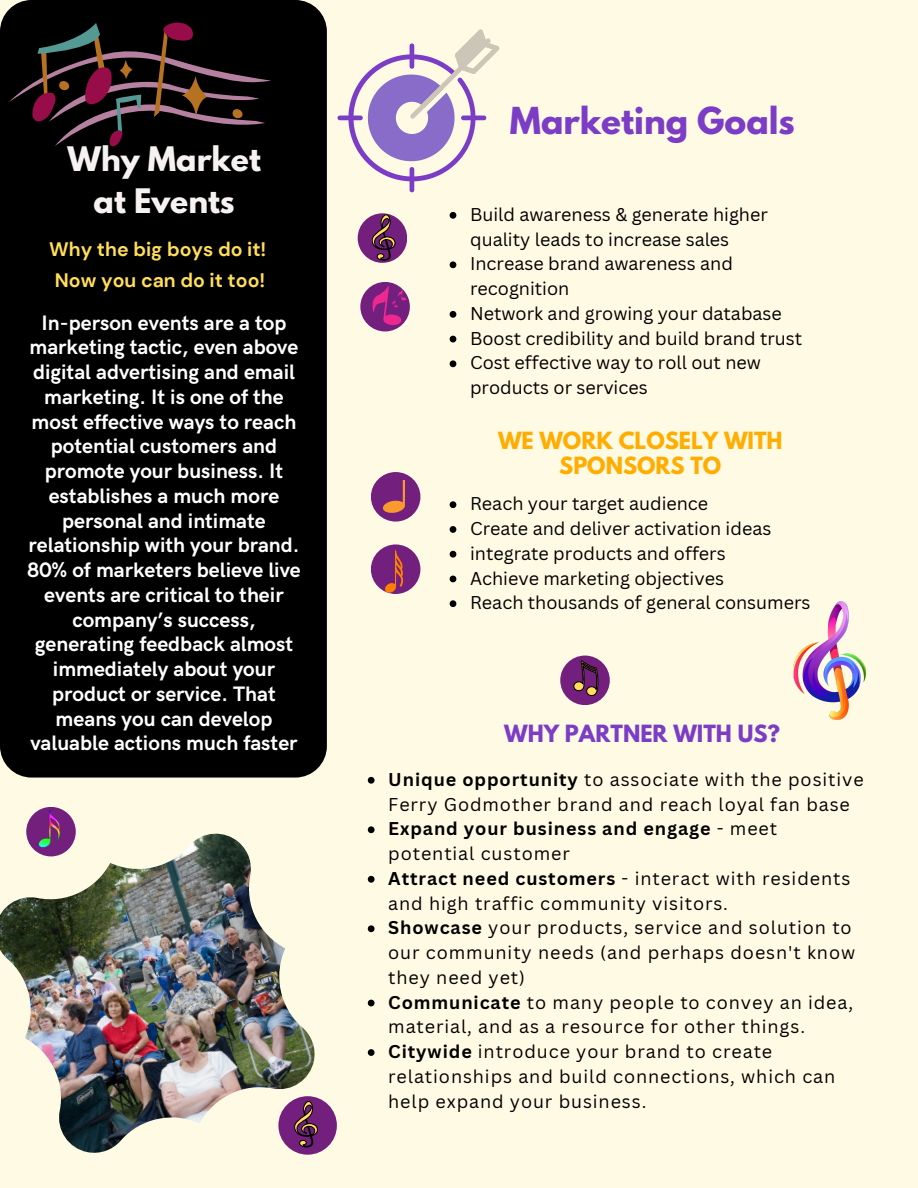
<style>
.page{position:relative;width:918px;height:1188px;background:#fffae3}
.page>*{position:absolute;margin:0;border:0;box-sizing:border-box;transform-origin:0 0}
.t1{font:700 33px "League Spartan";color:#7c3dc6}
.t2{font:700 30px/41.7px "League Spartan";color:#f6f2f1;text-align:center}
.t3{font:700 21px/24.8px "HK Grotesk";color:#fff;text-align:center}
.t4{font:700 21px/24.8px "League Spartan";color:#ffad01;text-align:center}
.t5{font:700 21px "League Spartan";color:#7c3dc6}
.t6{font:700 19.5px "DM Sans";color:#ffde59}
.t7{font:18px/24.8px "Canva Sans";letter-spacing:.05em;color:#000}
.t8{font:18px/24.8px "Canva Sans";color:#000}
.t9{font:700 18px/24.8px "Canva Sans";letter-spacing:.05em;color:#000}
.s1{font-weight:700}
.s2{font-weight:400}
</style>
<div class="page">
<svg style="left:450px;top:212px;width:6px;height:7px"></svg>
<svg style="left:450px;top:261px;width:6px;height:7px"></svg>
<svg style="left:450px;top:311px;width:6px;height:7px"></svg>
<svg style="left:450px;top:336px;width:6px;height:6px"></svg>
<svg style="left:450px;top:360px;width:6px;height:7px"></svg>
<div style="left:0;top:0;width:327px;height:778px;background:#000;border-radius:32px"></div>
<svg style="left:9px;top:23px;width:262px;height:123px"></svg>
<div style="left:360px;top:282px;width:50px;height:49px;background:#731f7d;border-radius:50%"></div>
<svg style="left:372px;top:286px;width:34px;height:39px"></svg>
<div style="left:371px;top:544px;width:49px;height:50px;background:#731f7d;border-radius:50%"></div>
<hr style="left:395px;top:550px;width:1px;height:36px;background:#ff7f00">
<svg style="left:385px;top:551px;width:18px;height:42px"></svg>
<div style="left:358px;top:213px;width:49px;height:50px;background:#731f7d;border-radius:50%"></div>
<svg style="left:372px;top:215px;width:26px;height:48px"></svg>
<div style="left:278px;top:1096px;width:59px;height:59px;background:#731f7d;border-radius:50%"></div>
<div style="left:560px;top:656px;width:50px;height:49px;background:#731f7d;border-radius:50%"></div>
<svg style="left:574px;top:661px;width:24px;height:35px"></svg>
<div style="left:371px;top:472px;width:49px;height:50px;background:#731f7d;border-radius:50%"></div>
<svg style="left:383px;top:480px;width:22px;height:33px"></svg>
<div style="left:26px;top:807px;width:50px;height:49px;background:#731f7d;border-radius:50%"></div>
<img style="left:39px;top:809px;width:21px;height:21px">
<svg style="left:337px;top:30px;width:162px;height:162px"></svg>
<svg style="left:450px;top:501px;width:6px;height:7px"></svg>
<svg style="left:450px;top:526px;width:6px;height:7px"></svg>
<svg style="left:450px;top:551px;width:6px;height:7px"></svg>
<svg style="left:450px;top:576px;width:6px;height:6px"></svg>
<svg style="left:450px;top:600px;width:6px;height:7px"></svg>
<img style="left:794px;top:602px;width:72px;height:118px">
<img style="left:0;top:830px;width:316px;height:325px">
<svg style="left:368px;top:777px;width:7px;height:7px"></svg>
<svg style="left:368px;top:826px;width:7px;height:7px"></svg>
<svg style="left:368px;top:876px;width:7px;height:7px"></svg>
<svg style="left:368px;top:925px;width:7px;height:7px"></svg>
<svg style="left:368px;top:1000px;width:7px;height:6px"></svg>
<svg style="left:368px;top:1049px;width:7px;height:7px"></svg>
<svg style="left:295px;top:1101px;width:23px;height:49px"></svg>
<p class="t2" style="left:67px;top:142px;width:195px">Why Market at Events</p>
<p class="t6" style="left:49px;top:236px;width:219px">Why the big boys do it!</p>
<p class="t6" style="left:55px;top:268px;width:212px">Now you can do it too!</p>
<h1 class="t3" style="left:27px;top:311px;width:275px">In-person events are a top marketing tactic, even above digital advertising and email marketing. It is one of the most effective ways to reach potential customers and promote your business. It establishes a much more personal and intimate relationship with your brand.<br>80% of marketers believe live events are critical to their company’s success, generating feedback almost immediately about your product or service. That means you can develop valuable actions much faster</h1>
<p class="t1" style="left:510px;top:104px;width:287px">Marketing Goals</p>
<p class="t8" style="left:470px;top:202px;width:299px">Build awareness &amp; generate higher quality leads to increase sales</p>
<h1 class="t8" style="left:470px;top:251px;width:264px">Increase brand awareness and recognition</h1>
<h3 class="t8" style="left:470px;top:301px;width:313px">Network and growing your database</h3>
<h3 class="t8" style="left:470px;top:325px;width:334px">Boost credibility and build brand trust</h3>
<h3 class="t8" style="left:470px;top:350px;width:292px">Cost effective way to roll out new products or services</h3>
<p class="t4" style="left:498px;top:431px;width:286px">WE WORK CLOSELY WITH<br>SPONSORS TO</p>
<p class="t8" style="left:470px;top:491px;width:240px">Reach your target audience</p>
<p class="t8" style="left:470px;top:516px;width:303px">Create and deliver activation ideas</p>
<p class="t8" style="left:470px;top:540px;width:257px">integrate products and offers</p>
<p class="t8" style="left:470px;top:565px;width:255px">Achieve marketing objectives</p>
<p class="t8" style="left:470px;top:590px;width:342px">Reach thousands of general consumers</p>
<h2 class="t5" style="left:504px;top:724px;width:277px">WHY PARTNER WITH US?</h2>
<p class="t7" style="left:388px;top:767px;width:477px"><span class="s1">Unique opportunity</span> to associate with the positive<br>Ferry Godmother brand and reach loyal fan base</p>
<p class="t9" style="left:388px;top:816px;width:390px">Expand your business and engage <span class="s2">- meet potential customer</span></p>
<p class="t7" style="left:388px;top:866px;width:464px"><span class="s1">Attract need customers</span> - interact with residents and high traffic community visitors.</p>
<p class="t7" style="left:388px;top:915px;width:468px"><span class="s1">Showcase</span> your products, service and solution to our community needs (and perhaps doesn't know they need yet)</p>
<p class="t7" style="left:388px;top:989px;width:466px"><span class="s1">Communicate</span> to many people to convey an idea, material, and as a resource for other things.</p>
<p class="t7" style="left:388px;top:1039px;width:449px"><span class="s1">Citywide</span> introduce your brand to create relationships and build connections, which can help expand your business.</p>
</div>
